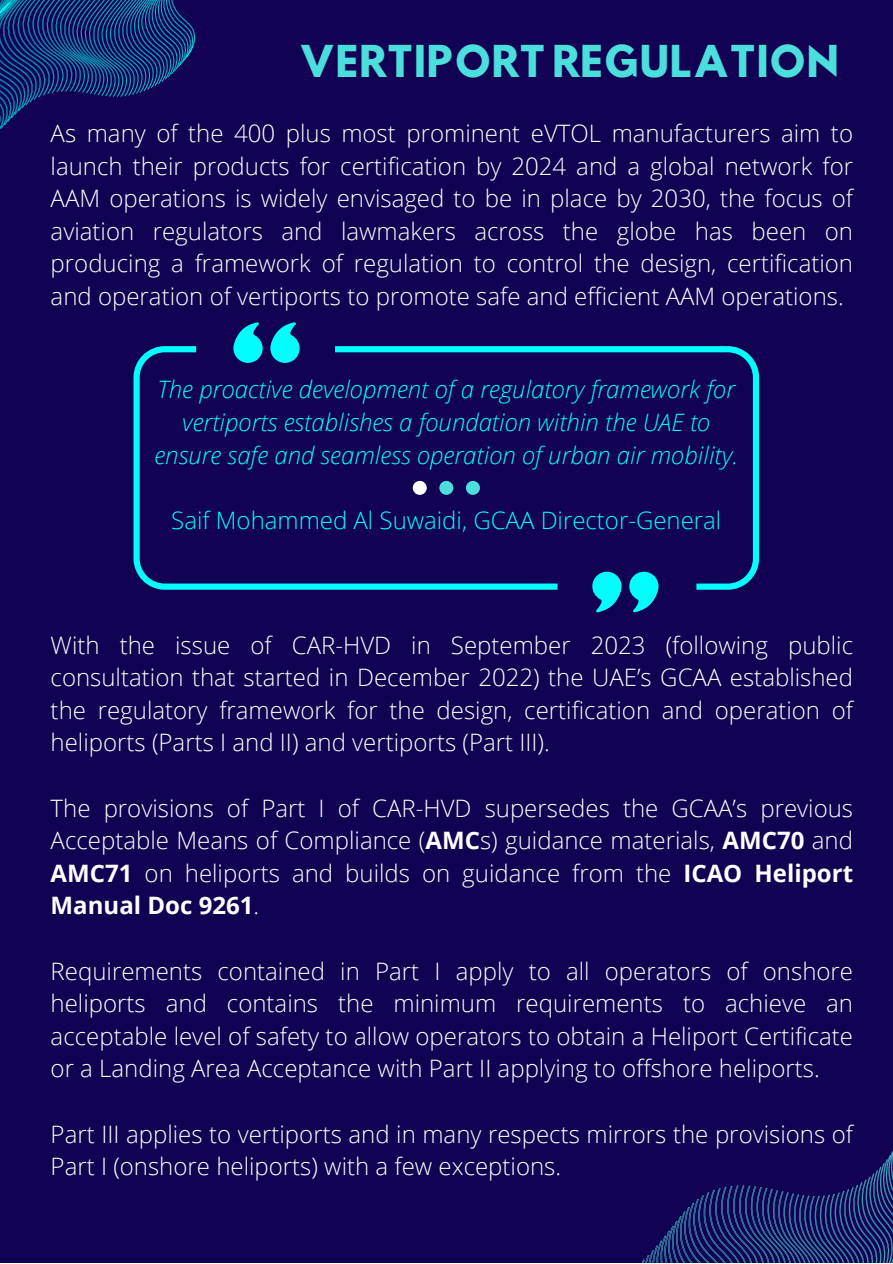
<style>
.page{position:relative;width:893px;height:1264px;background:#fff}
.page>*{position:absolute;margin:0;border:0;box-sizing:border-box;transform-origin:0 0}
.t1{font:39px "Hussar Bd";color:#4adedd}
.t2{font:300 24px/32.5px "Open Sans";color:#fff;text-align:justify}
.t3{font:italic 300 24px/32.5px "Open Sans";color:#00fffc;text-align:center}
.t4{font:300 24px "Open Sans";color:#00fffc}
.s1{font-weight:700}
</style>
<div class="page">
<div style="left:0;top:0;width:892px;height:1262px;background:#120052"></div>
<svg style="left:642px;top:1152px;width:250px;height:110px"></svg>
<svg style="left:0;top:0;width:196px;height:129px"></svg>
<svg style="left:592px;top:589px;width:29px;height:23px"></svg>
<svg style="left:629px;top:589px;width:29px;height:23px"></svg>
<svg style="left:270px;top:322px;width:30px;height:24px"></svg>
<svg style="left:233px;top:322px;width:30px;height:24px"></svg>
<svg style="left:133px;top:346px;width:202px;height:243px"></svg>
<svg style="left:335px;top:346px;width:424px;height:243px"></svg>
<div style="left:412px;top:481px;width:15px;height:14px;background:#fff;border-radius:50%"></div>
<div style="left:439px;top:481px;width:14px;height:14px;background:#4adedd;border-radius:50%"></div>
<div style="left:466px;top:481px;width:14px;height:14px;background:#4adedd;border-radius:50%"></div>
<p class="t1" style="left:299px;top:42px;width:542px">VERTIPORT REGULATION</p>
<p class="t2" style="left:51px;top:116px;width:803px">As many of the 400 plus most prominent eVTOL manufacturers aim to launch their products for certification by 2024 and a global network for AAM operations is widely envisaged to be in place by 2030, the focus of aviation regulators and lawmakers across the globe has been on producing a framework of regulation to control the design, certification and operation of vertiports to promote safe and efficient AAM operations.</p>
<p class="t3" style="left:154px;top:373px;width:585px">The proactive development of a regulatory framework for vertiports establishes a foundation within the UAE to ensure safe and seamless operation of urban air mobility.</p>
<p class="t4" style="left:171px;top:503px;width:551px">Saif Mohammed Al Suwaidi, GCAA Director-General</p>
<p class="t2" style="left:51px;top:628px;width:803px">With the issue of CAR-HVD in September 2023 (following public consultation that started in December 2022) the UAE’s GCAA established the regulatory framework for the design, certification and operation of heliports (Parts I and II) and vertiports (Part III).</p>
<p class="t2" style="left:51px;top:791px;width:803px">The provisions of Part I of CAR-HVD supersedes the GCAA’s previous Acceptable Means of Compliance (<span class="s1">AMC</span>s) guidance materials, <span class="s1">AMC70</span> and <span class="s1">AMC71</span> on heliports and builds on guidance from the <span class="s1">ICAO Heliport Manual Doc 9261</span>.</p>
<p class="t2" style="left:51px;top:954px;width:803px">Requirements contained in Part I apply to all operators of onshore heliports and contains the minimum requirements to achieve an acceptable level of safety to allow operators to obtain a Heliport Certificate or a Landing Area Acceptance with Part II applying to offshore heliports.</p>
<p class="t2" style="left:51px;top:1117px;width:803px">Part III applies to vertiports and in many respects mirrors the provisions of<br>Part I (onshore heliports) with a few exceptions.</p>
</div>
